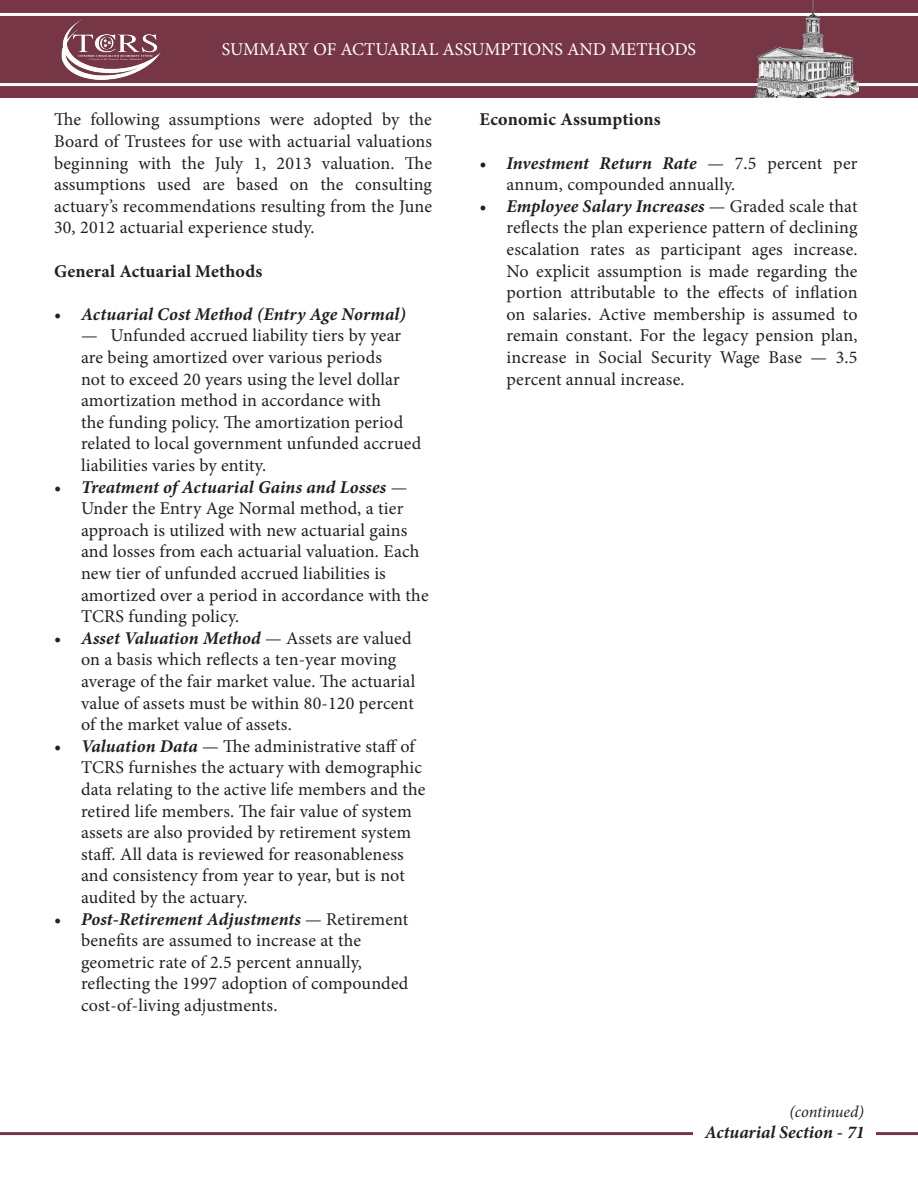
<style>
.page{position:relative;width:918px;height:1188px;background:#fff}
.page>*{position:absolute;margin:0;border:0;box-sizing:border-box;transform-origin:0 0}
.t1{font:18px/21.6px "Minion Pro";letter-spacing:.01em;color:#231f20}
.t2{font:italic 700 18px "Minion Pro";letter-spacing:.005em;color:#231f20}
.t3{font:700 18px "Minion Pro";letter-spacing:.01em;color:#231f20}
.t4{font:18px "Minion Pro";color:#fff}
.t5{font:italic 16.5px "Minion Pro";letter-spacing:-.01em;color:#231f20}
.s1{font-weight:700;font-style:italic}
</style>
<div class="page">
<hr style="left:0;top:1132px;width:918px;height:3px;background:#773646">
<div style="left:694px;top:1125px;width:182px;height:20px;background:#fff"></div>
<div style="left:0;top:0;width:918px;height:97px;background:#773646"></div>
<hr style="left:0;top:13px;width:918px;height:3px;background:#fff">
<hr style="left:0;top:83px;width:918px;height:3px;background:#fff">
<img style="left:754px;top:0;width:110px;height:97px">
<img style="left:61px;top:19px;width:100px;height:60px">
<p class="t4" style="left:222px;top:37px;width:476px">SUMMARY OF ACTUARIAL ASSUMPTIONS AND METHODS</p>
<p class="t1" style="left:54px;top:109px;width:380px;text-align:justify">The following assumptions were adopted by the Board of Trustees for use with actuarial valuations beginning with the July 1, 2013 valuation. The assumptions used are based on the consulting actuary’s recommendations resulting from the June 30, 2012 actuarial experience study.</p>
<p class="t3" style="left:54px;top:258px;width:210px">General Actuarial Methods</p>
<p class="t2" style="left:54px;top:301px;width:353px">• Actuarial Cost Method (Entry Age Normal)</p>
<p class="t1" style="left:81px;top:325px;width:342px">— Unfunded accrued liability tiers by year are being amortized over various periods<br>not to exceed 20 years using the level dollar amortization method in accordance with<br>the funding policy. The amortization period related to local government unfunded accrued liabilities varies by entity.</p>
<p class="t1" style="left:81px;top:476px;width:349px;text-indent:-27px"><span class="s1">• Treatment of Actuarial Gains and Losses</span> — Under the Entry Age Normal method, a tier approach is utilized with new actuarial gains and losses from each actuarial valuation. Each new tier of unfunded accrued liabilities is amortized over a period in accordance with the TCRS funding policy.</p>
<p class="t1" style="left:81px;top:627px;width:336px;text-indent:-27px"><span class="s1">• Asset Valuation Method</span> — Assets are valued on a basis which reflects a ten-year moving average of the fair market value. The actuarial value of assets must be within 80-120 percent of the market value of assets.</p>
<p class="t1" style="left:81px;top:735px;width:346px;text-indent:-27px"><span class="s1">• Valuation Data</span> — The administrative staff of TCRS furnishes the actuary with demographic data relating to the active life members and the retired life members. The fair value of system assets are also provided by retirement system staff. All data is reviewed for reasonableness and consistency from year to year, but is not audited by the actuary.</p>
<p class="t1" style="left:81px;top:908px;width:329px;text-indent:-27px"><span class="s1">• Post-Retirement Adjustments</span> — Retirement benefits are assumed to increase at the geometric rate of 2.5 percent annually, reflecting the 1997 adoption of compounded cost-of-living adjustments.</p>
<p class="t3" style="left:480px;top:107px;width:183px">Economic Assumptions</p>
<p class="t1" style="left:507px;top:152px;width:353px;text-indent:-27px"><span class="s1">• Investment Return Rate</span> — 7.5 percent per annum, compounded annually.</p>
<p class="t1" style="left:507px;top:195px;width:353px;text-align:justify;text-indent:-27px"><span class="s1">• Employee Salary Increases</span> — Graded scale that reflects the plan experience pattern of declining escalation rates as participant ages increase.<br>No explicit assumption is made regarding the portion attributable to the effects of inflation on salaries. Active membership is assumed to remain constant. For the legacy pension plan, increase in Social Security Wage Base — 3.5 percent annual increase.</p>
<p class="t5" style="left:789px;top:1100px;width:76px">(continued)</p>
<p class="t2" style="left:705px;top:1120px;width:162px">Actuarial Section - 71</p>
</div>
